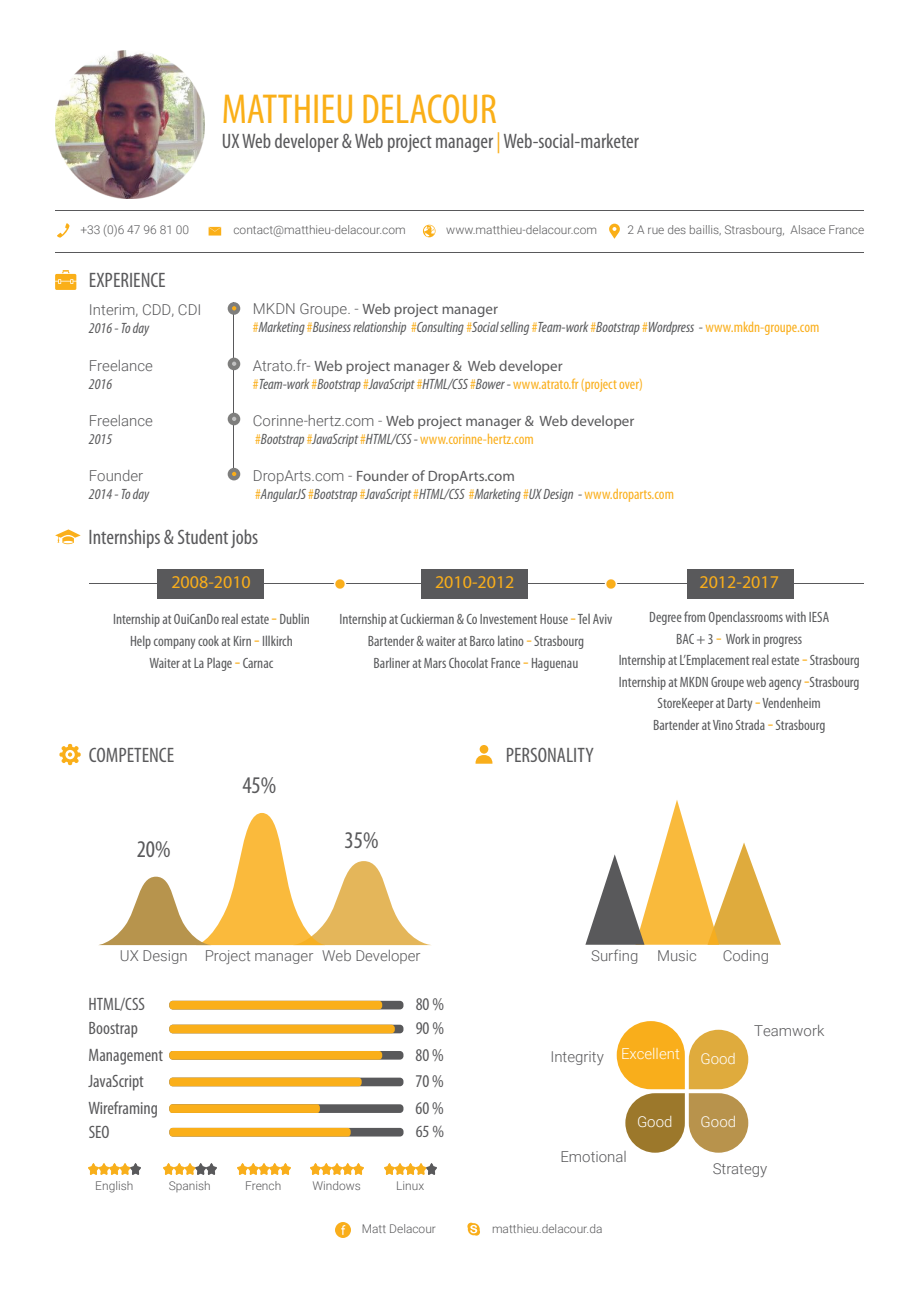
<style>
.page{position:relative;width:919px;height:1289px;background:#fff}
.page>*{position:absolute;margin:0;border:0;box-sizing:border-box;transform-origin:0 0}
.t1{font:condensed 42px "Myriad Pro";color:#faaf18}
.t2{font:condensed 24px "Myriad Pro";color:#59595b}
.t3{font:condensed 21px "Myriad Pro";color:#59595b}
.t4{font:condensed 18px/23.5px "Myriad Pro";color:#59595b}
.t5{font:18px "Myriad Pro";color:#faae1a}
.t6{font:condensed 17.1px "Myriad Pro";color:#59595b;scale:1.05 1}
.t7{font:condensed 15px/21.6px "Myriad Pro";color:#58595b;text-align:center}
.t8{font:italic condensed 15px/18px "Myriad Pro";color:#58595b}
.t9{font:300 15px "Roboto";color:#59595b}
.t10{font:15px/18px "Myriad Pro";color:#59595b}
.t11{font:italic condensed 15px "Myriad Pro";color:#59595b}
.t12{font:300 15px "Roboto";color:#fff}
.t13{font:300 12px "Roboto";color:#59595b}
.s1{color:#faae1a}
.s2{font-family:"Roboto";font-weight:300;font-style:normal;font-stretch:normal;color:#59595b}
.s3{font-style:normal;font-stretch:normal;color:#59595b}
.s4{font-style:normal;color:#faae1a}
.s5{font-family:"Roboto";font-weight:300}
.s6{font-stretch:condensed;color:#faae1a}
.s7{font-style:italic;font-stretch:condensed;color:#58595b}
.s8{font-stretch:normal;font-size:18px;color:#faae1a}
</style>
<div class="page">
<img style="left:55px;top:50px;width:149px;height:148px">
<img style="left:335px;top:1222px;width:15px;height:15px">
<svg style="left:467px;top:1222px;width:13px;height:13px"></svg>
<svg style="left:57px;top:223px;width:13px;height:15px"></svg>
<svg style="left:208px;top:227px;width:13px;height:8px"></svg>
<svg style="left:423px;top:225px;width:12px;height:12px"></svg>
<svg style="left:609px;top:224px;width:10px;height:15px"></svg>
<hr style="left:55px;top:252px;width:808px;height:1px;background:#59595b">
<hr style="left:55px;top:210px;width:808px;height:1px;background:#59595b">
<svg style="left:55px;top:270px;width:21px;height:20px"></svg>
<hr style="left:234px;top:302px;width:1px;height:172px;background:#59595b">
<div style="left:228px;top:302px;width:12px;height:13px;background:#7e7e7d;border-radius:50%"></div>
<svg style="left:232px;top:306px;width:4px;height:4px"></svg>
<div style="left:228px;top:357px;width:12px;height:13px;background:#7e7e7d;border-radius:50%"></div>
<svg style="left:232px;top:361px;width:4px;height:5px"></svg>
<div style="left:228px;top:413px;width:12px;height:12px;background:#7e7e7d;border-radius:50%"></div>
<svg style="left:232px;top:417px;width:4px;height:4px"></svg>
<div style="left:228px;top:468px;width:12px;height:12px;background:#7e7e7d;border-radius:50%"></div>
<svg style="left:232px;top:472px;width:4px;height:4px"></svg>
<hr style="left:89px;top:584px;width:774px;height:1px;background:#59595b">
<svg style="left:334px;top:579px;width:13px;height:10px"></svg>
<svg style="left:604px;top:579px;width:13px;height:10px"></svg>
<svg style="left:55px;top:529px;width:26px;height:15px"></svg>
<div style="left:157px;top:569px;width:106px;height:30px;background:#59595b"></div>
<div style="left:422px;top:569px;width:106px;height:30px;background:#59595b"></div>
<div style="left:687px;top:568px;width:106px;height:30px;background:#59595b"></div>
<div style="left:688px;top:1029px;width:60px;height:60px;background:#dfab3d;border-radius:30px"></div>
<div style="left:688px;top:1093px;width:60px;height:59px;background:#b8934c;border-radius:30px"></div>
<svg style="left:616px;top:1021px;width:68px;height:131px"></svg>
<svg style="left:585px;top:800px;width:195px;height:144px"></svg>
<svg style="left:475px;top:745px;width:17px;height:18px"></svg>
<svg style="left:59px;top:744px;width:22px;height:21px"></svg>
<svg style="left:99px;top:813px;width:332px;height:132px"></svg>
<div style="left:169px;top:1000px;width:234px;height:9px;background:#59595b;border-radius:4px"></div>
<div style="left:169px;top:1000px;width:213px;height:9px;background:#faaf1a;border-radius:3px"></div>
<div style="left:169px;top:1024px;width:234px;height:9px;background:#59595b;border-radius:4px"></div>
<div style="left:169px;top:1024px;width:226px;height:9px;background:#faaf1a;border-radius:4px"></div>
<div style="left:169px;top:1051px;width:234px;height:8px;background:#59595b;border-radius:4px"></div>
<div style="left:169px;top:1051px;width:213px;height:8px;background:#faaf1a;border-radius:3px"></div>
<div style="left:169px;top:1077px;width:234px;height:9px;background:#59595b;border-radius:4px"></div>
<div style="left:169px;top:1077px;width:192px;height:9px;background:#faaf1a;border-radius:3px"></div>
<div style="left:169px;top:1127px;width:234px;height:9px;background:#59595b;border-radius:4px"></div>
<svg style="left:169px;top:1127px;width:181px;height:9px;background:#f8b52f"></svg>
<div style="left:169px;top:1104px;width:234px;height:8px;background:#59595b;border-radius:4px"></div>
<svg style="left:169px;top:1104px;width:151px;height:8px"></svg>
<img style="left:237px;top:1163px;width:53px;height:11px">
<img style="left:164px;top:1163px;width:52px;height:11px">
<img style="left:311px;top:1163px;width:52px;height:11px">
<img style="left:384px;top:1163px;width:53px;height:11px">
<img style="left:88px;top:1163px;width:53px;height:11px">
<h1 class="t1" style="left:222px;top:84px;width:276px">MATTHIEU DELACOUR</h1>
<h3 class="t3" style="left:222px;top:129px;width:418px">UX Web developer &amp; Web project manager <span class="s1">|</span> Web-social-marketer</h3>
<p class="t13" style="left:80px;top:222px;width:110px">+33 (0)6 47 96 81 00</p>
<p class="t13" style="left:233px;top:222px;width:174px">contact@matthieu-delacour.com</p>
<p class="t13" style="left:446px;top:222px;width:152px">www.matthieu-delacour.com</p>
<p class="t13" style="left:627px;top:222px;width:238px">2 A rue des baillis, Strasbourg, Alsace France</p>
<h3 class="t3" style="left:89px;top:267px;width:78px">EXPERIENCE</h3>
<p class="t8" style="left:253px;top:300px;width:568px"><span class="s2">MKDN Groupe. -</span> <span class="s3">Web project manager<br></span><span class="s4">#</span>Marketing <span class="s4">#</span>Business relationship <span class="s4">#</span>Consulting <span class="s4">#</span>Social selling <span class="s4">#</span>Team-work <span class="s4">#</span>Bootstrap <span class="s4">#</span>Wordpress - <span class="s4">www.mkdn-groupe.com</span></p>
<p class="t9" style="left:89px;top:299px;width:114px">Interim, CDD, CDI</p>
<p class="t11" style="left:89px;top:319px;width:62px">2016 - To day</p>
<p class="t9" style="left:89px;top:355px;width:65px">Freelance</p>
<p class="t11" style="left:89px;top:375px;width:25px">2016</p>
<p class="t9" style="left:89px;top:410px;width:65px">Freelance</p>
<p class="t11" style="left:89px;top:430px;width:25px">2015</p>
<p class="t8" style="left:253px;top:356px;width:391px"><span class="s2">Atrato.fr-</span> <span class="s3">Web project manager &amp; Web developer<br></span><span class="s4">#</span>Team-work <span class="s4">#</span>Bootstrap <span class="s4">#</span>JavaScript <span class="s4">#</span>HTML/CSS <span class="s4">#</span>Bower - <span class="s4">www.atrato.fr (project over)</span></p>
<p class="t10" style="left:253px;top:411px;width:383px"><span class="s5">Corinne-hertz.com -</span> Web project manager &amp; Web developer <span class="s6">#</span><span class="s7">Bootstrap</span> <span class="s6">#</span><span class="s7">JavaScript</span> <span class="s6">#</span><span class="s7">HTML/CSS -</span> <span class="s6">www.corinne-hertz.com</span></p>
<p class="t9" style="left:89px;top:465px;width:56px">Founder</p>
<p class="t11" style="left:89px;top:485px;width:62px">2014 - To day</p>
<h3 class="t3" style="left:89px;top:525px;width:171px">Internships &amp; Student jobs</h3>
<p class="t5" style="left:171px;top:571px;width:81px">2008-2010</p>
<p class="t7" style="left:113px;top:608px;width:198px">Internship at OuiCanDo real estate <span class="s8">-</span> Dublin<br>Help company cook at Kirn <span class="s8">-</span> Illkirch<br>Waiter at La Plage <span class="s8">-</span> Carnac</p>
<p class="t8" style="left:253px;top:467px;width:422px"><span class="s2">DropArts.com -</span> <span class="s3">Founder of DropArts.com<br></span><span class="s4">#</span>AngularJS <span class="s4">#</span>Bootstrap <span class="s4">#</span>JavaScript <span class="s4">#</span>HTML/CSS <span class="s4">#</span>Marketing <span class="s4">#</span>UX Design - <span class="s4">www.droparts.com</span></p>
<p class="t5" style="left:435px;top:571px;width:81px">2010-2012</p>
<p class="t7" style="left:339px;top:608px;width:274px">Internship at Cuckierman &amp; Co Investement House <span class="s8">-</span> Tel Aviv<br>Bartender &amp; waiter at Barco latino <span class="s8">-</span> Strasbourg<br>Barliner at Mars Chocolat France <span class="s8">-</span> Haguenau</p>
<p class="t5" style="left:699px;top:571px;width:81px">2012-2017</p>
<p class="t7" style="left:618px;top:606px;width:242px">Degree from Openclassrooms with IESA<br>BAC + 3 <span class="s8">-</span> Work in progress<br>Internship at L’Emplacement real estate <span class="s8">-</span> Strasbourg Internship at MKDN Groupe web agency <span class="s8">-</span>Strasbourg StoreKeeper at Darty <span class="s8">-</span> Vendenheim<br>Bartender at Vino Strada <span class="s8">-</span> Strasbourg</p>
<h3 class="t3" style="left:89px;top:742px;width:87px">COMPETENCE</h3>
<h3 class="t3" style="left:505px;top:742px;width:89px">PERSONALITY</h3>
<h2 class="t2" style="left:137px;top:834px;width:35px">20%</h2>
<h2 class="t2" style="left:242px;top:771px;width:35px">45%</h2>
<h2 class="t2" style="left:344px;top:825px;width:35px">35%</h2>
<p class="t9" style="left:120px;top:945px;width:69px">UX Design</p>
<p class="t9" style="left:322px;top:945px;width:100px">Web Developer</p>
<p class="t9" style="left:205px;top:945px;width:110px">Project manager</p>
<p class="t4" style="left:89px;top:992px;width:58px">HTML/CSS</p>
<p class="t4" style="left:415px;top:992px;width:30px">80 %</p>
<p class="t4" style="left:89px;top:1016px;width:51px">Boostrap</p>
<p class="t4" style="left:415px;top:1016px;width:30px">90 %</p>
<p class="t4" style="left:89px;top:1042px;width:76px">Management</p>
<p class="t4" style="left:415px;top:1042px;width:30px">80 %</p>
<p class="t4" style="left:88px;top:1069px;width:57px">JavaScript</p>
<p class="t4" style="left:415px;top:1069px;width:30px">70 %</p>
<p class="t4" style="left:89px;top:1096px;width:71px">Wireframing<br>SEO</p>
<p class="t4" style="left:415px;top:1096px;width:30px">60 %</p>
<p class="t6" style="left:415px;top:1120px;width:28px">65 %</p>
<p class="t13" style="left:95px;top:1177px;width:40px">English</p>
<p class="t13" style="left:169px;top:1177px;width:44px">Spanish</p>
<p class="t13" style="left:245px;top:1177px;width:38px">French</p>
<p class="t13" style="left:312px;top:1177px;width:50px">Windows</p>
<p class="t13" style="left:396px;top:1177px;width:29px">Linux</p>
<p class="t9" style="left:591px;top:944px;width:107px">Surfing Music</p>
<p class="t9" style="left:722px;top:945px;width:48px">Coding</p>
<p class="t9" style="left:550px;top:1045px;width:131px">Integrity <sup>Excellent</sup></p>
<p class="t9" style="left:560px;top:1146px;width:68px">Emotional</p>
<p class="t12" style="left:637px;top:1111px;width:37px">Good</p>
<p class="t12" style="left:700px;top:1047px;width:37px">Good</p>
<p class="t9" style="left:754px;top:1020px;width:72px">Teamwork</p>
<p class="t12" style="left:700px;top:1111px;width:37px">Good</p>
<p class="t9" style="left:712px;top:1157px;width:56px">Strategy</p>
<p class="t13" style="left:362px;top:1220px;width:76px">Matt Delacour</p>
<p class="t13" style="left:492px;top:1220px;width:112px">matthieu.delacour.da</p>
</div>
